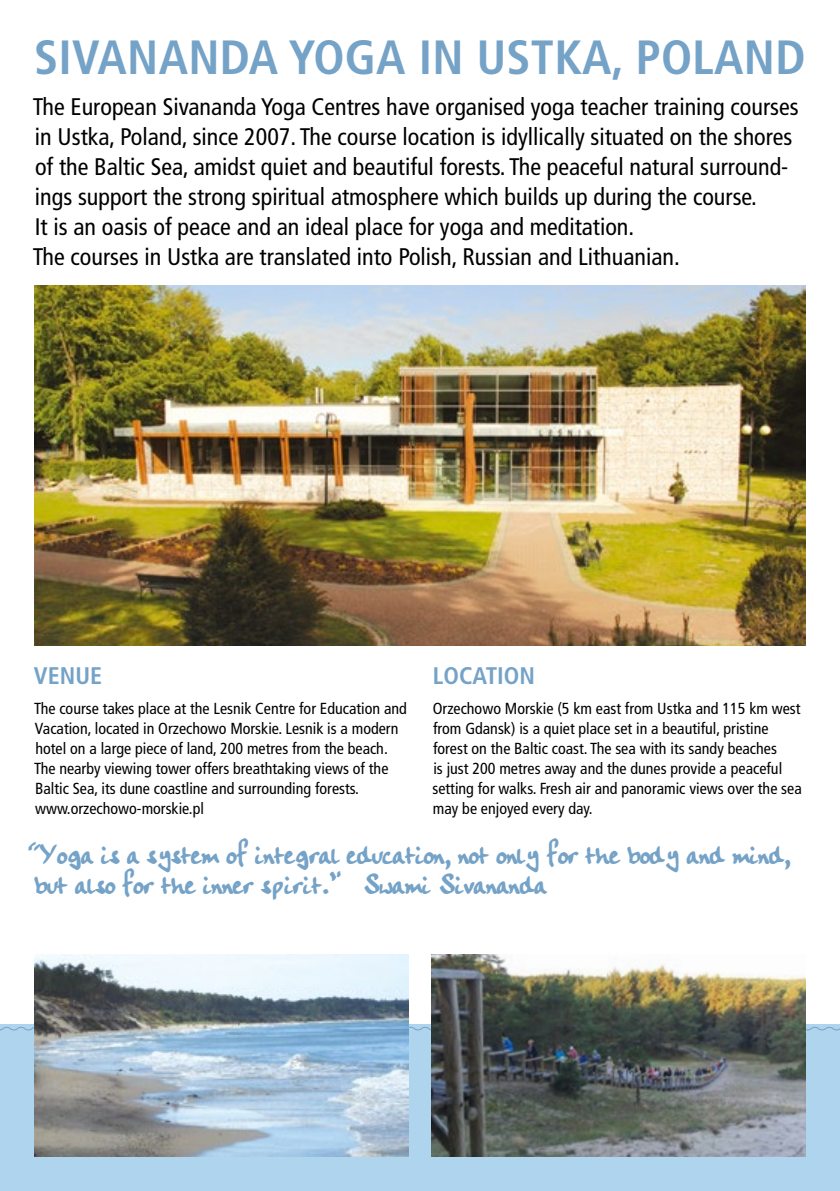
<style>
.page{position:relative;width:840px;height:1191px;background:#fff}
.page>*{position:absolute;margin:0;border:0;box-sizing:border-box;transform-origin:0 0}
.t1{font:700 condensed 48px "Frutiger LT Std";letter-spacing:.005em;color:#75a2c7}
.t2{font:32px/30px "Handwriting Plain";color:#75a2c7}
.t3{font:condensed 24px/30px "Frutiger LT Std";color:#000}
.t4{font:700 condensed 24px "Frutiger LT Std";color:#75a2c7}
.t5{font:condensed 16px/20px "Frutiger LT Std";color:#000}
</style>
<div class="page">
<div style="left:0;top:1024px;width:839px;height:167px;background:#afd4ee"></div>
<img style="left:34px;top:285px;width:771px;height:360px">
<svg style="left:0;top:1025px;width:839px;height:6px"></svg>
<img style="left:34px;top:954px;width:374px;height:203px">
<img style="left:431px;top:954px;width:374px;height:203px">
<h1 class="t1" style="left:34px;top:29px;width:772px">SIVANANDA YOGA IN USTKA, POLAND</h1>
<p class="t3" style="left:33px;top:92px;width:766px">The European Sivananda Yoga Centres have organised yoga teacher training courses in Ustka, Poland, since 2007. The course location is idyllically situated on the shores of the Baltic Sea, amidst quiet and beautiful forests. The peaceful natural surround&shy;ings support the strong spiritual atmosphere which builds up during the course.<br>It is an oasis of peace and an ideal place for yoga and meditation.<br>The courses in Ustka are translated into Polish, Russian and Lithuanian.</p>
<h3 class="t4" style="left:34px;top:661px;width:69px">VENUE</h3>
<p class="t5" style="left:34px;top:699px;width:374px">The course takes place at the Lesnik Centre for Education and Vacation, located in Orzechowo Morskie. Lesnik is a modern hotel on a large piece of land, 200 metres from the beach.<br>The nearby viewing tower offers breathtaking views of the Baltic Sea, its dune coastline and surrounding forests. www.orzechowo-morskie.pl</p>
<h3 class="t4" style="left:432px;top:661px;width:104px">LOCATION</h3>
<p class="t5" style="left:432px;top:699px;width:370px">Orzechowo Morskie (5 km east from Ustka and 115 km west from Gdansk) is a quiet place set in a beautiful, pristine forest on the Baltic coast. The sea with its sandy beaches<br>is just 200 metres away and the dunes provide a peaceful setting for walks. Fresh air and panoramic views over the sea may be enjoyed every day.</p>
<h2 class="t2" style="left:30px;top:841px;width:761px">“Yoga is a system of integral education, not only for the body and mind, but also for the inner spirit.” Swami Sivananda</h2>
</div>
